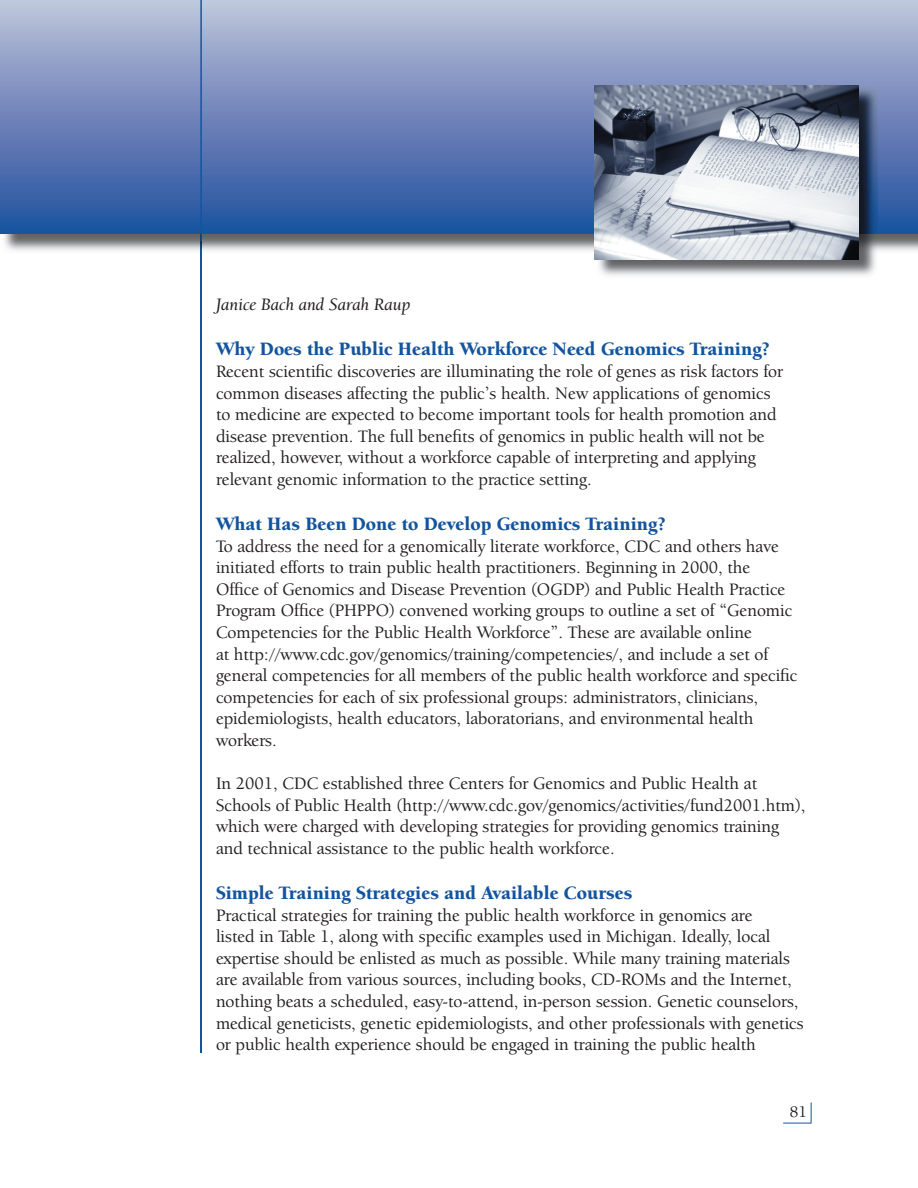
<style>
.page{position:relative;width:918px;height:1188px;background:#fff}
.page>*{position:absolute;margin:0;border:0;box-sizing:border-box;transform-origin:0 0}
.t1{font:900 19.5px "Berkeley Oldstyle IT Cby BT";color:#13549e}
.t2{font:500 18px/21.6px "Berkeley Oldstyle IT Cby BT";color:#231f20}
.t3{font:18px "Berkeley Oldstyle IT Cby BT Med Ital";color:#231f20}
.t4{font:500 16.5px "Berkeley Oldstyle IT Cby BT";color:#231f20}
</style>
<div class="page">
<svg style="left:783px;top:1102px;width:29px;height:22px"></svg>
<hr style="left:201px;top:254px;width:1px;height:799px;background:#13549e">
<img style="left:4px;top:234px;width:914px;height:20px">
<svg style="left:201px;top:241px;width:1px;height:13px"></svg>
<svg style="left:0;top:0;width:918px;height:234px"></svg>
<hr style="left:200px;top:0;width:2px;height:241px;background:#13549e">
<img style="left:596px;top:87px;width:282px;height:189px">
<img style="left:594px;top:86px;width:264px;height:173px">
<p class="t3" style="left:216px;top:294px;width:196px">Janice Bach and Sarah Raup</p>
<h1 class="t1" style="left:216px;top:337px;width:555px">Why Does the Public Health Workforce Need Genomics Training?</h1>
<p class="t2" style="left:216px;top:360px;width:569px">Recent scientific discoveries are illuminating the role of genes as risk factors for common diseases affecting the public’s health. New applications of genomics to medicine are expected to become important tools for health promotion and disease prevention. The full benefits of genomics in public health will not be realized, however, without a workforce capable of interpreting and applying relevant genomic information to the practice setting.</p>
<h1 class="t1" style="left:216px;top:512px;width:451px">What Has Been Done to Develop Genomics Training?</h1>
<p class="t2" style="left:216px;top:535px;width:583px">To address the need for a genomically literate workforce, CDC and others have initiated efforts to train public health practitioners. Beginning in 2000, the Office of Genomics and Disease Prevention (OGDP) and Public Health Practice Program Office (PHPPO) convened working groups to outline a set of “Genomic Competencies for the Public Health Workforce”. These are available online<br>at http://www.cdc.gov/genomics/training/competencies/, and include a set of general competencies for all members of the public health workforce and specific competencies for each of six professional groups: administrators, clinicians, epidemiologists, health educators, laboratorians, and environmental health workers.</p>
<p class="t2" style="left:216px;top:772px;width:591px">In 2001, CDC established three Centers for Genomics and Public Health at Schools of Public Health (http://www.cdc.gov/genomics/activities/fund2001.htm), which were charged with developing strategies for providing genomics training and technical assistance to the public health workforce.</p>
<h1 class="t1" style="left:216px;top:881px;width:418px">Simple Training Strategies and Available Courses</h1>
<p class="t2" style="left:216px;top:904px;width:589px">Practical strategies for training the public health workforce in genomics are<br>listed in Table 1, along with specific examples used in Michigan. Ideally, local expertise should be enlisted as much as possible. While many training materials are available from various sources, including books, CD-ROMs and the Internet, nothing beats a scheduled, easy-to-attend, in-person session. Genetic counselors, medical geneticists, genetic epidemiologists, and other professionals with genetics or public health experience should be engaged in training the public health</p>
<p class="t4" style="left:790px;top:1102px;width:19px">81</p>
</div>
